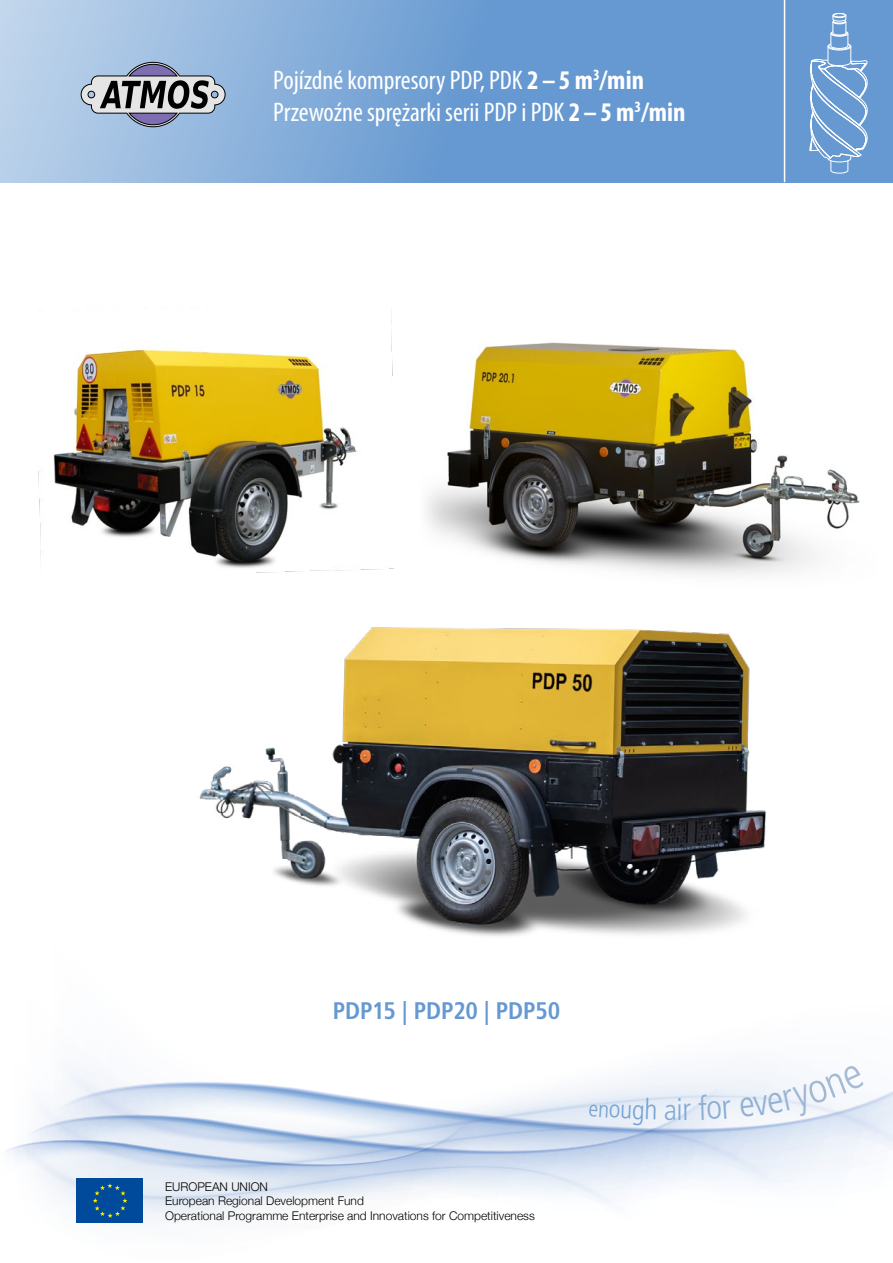
<style>
.page{position:relative;width:893px;height:1263px;background:#fff}
.page>*{position:absolute;margin:0;border:0;box-sizing:border-box;transform-origin:0 0}
.t1{font:300 condensed 30.75px "Frutiger CE";color:#75a0d2}
.t2{font:condensed 27px/32.4px "Myriad Pro";color:#fff}
.t3{font:700 condensed 24px "Frutiger CE";letter-spacing:-.005em;color:#6699d1}
.t4{font:300 12px/14.4px "Helvetica Neue";color:#000}
.s1{font-weight:700}
.s2{font-size:31.8px}
</style>
<div class="page">
<img style="left:426px;top:342px;width:434px;height:232px">
<svg style="left:0;top:0;width:893px;height:182px;background:#7ca8d7"></svg>
<svg style="left:68px;top:1067px;width:825px;height:119px"></svg>
<svg style="left:41px;top:1070px;width:703px;height:153px"></svg>
<svg style="left:5px;top:1110px;width:481px;height:106px"></svg>
<svg style="left:806px;top:0;width:68px;height:174px;background:#79a6d6"></svg>
<div style="left:833px;top:13px;width:13px;height:5px;border:1px solid #fff;border-radius:50%"></div>
<div style="left:833px;top:13px;width:13px;height:4px;border:1px solid #fff;border-radius:50%"></div>
<svg style="left:80px;top:62px;width:146px;height:65px;background:#919bad"></svg>
<hr style="left:784px;top:0;width:1px;height:182px;background:#fff">
<div style="left:77px;top:1179px;width:66px;height:44px;background:#004a9b"></div>
<svg style="left:93px;top:1183px;width:34px;height:35px"></svg>
<img style="left:199px;top:574px;width:567px;height:362px">
<img style="left:38px;top:316px;width:355px;height:256px">
<svg style="left:589px;top:1098px;width:67px;height:27px;background:#e4ebf5"></svg>
<svg style="left:665px;top:1104px;width:10px;height:16px"></svg>
<svg style="left:698px;top:1094px;width:33px;height:25px"></svg>
<svg style="left:740px;top:1067px;width:125px;height:50px"></svg>
<h2 class="t2" style="left:273px;top:63px;width:414px">Pojízdné kompresory PDP, PDK <span class="s1">2 –5 m</span><sup>3</sup><span class="s1">/min<br></span>Przewoźne sprężarki serii PDP i PDK <span class="s1">2–5 m</span><sup>3</sup><span class="s1">/min</span></h2>
<h3 class="t3" style="left:333px;top:996px;width:229px">PDP15 | PDP20 | PDP50</h3>
<p class="t4" style="left:165px;top:1178px;width:371px">EUROPEAN UNION<br>European Regional Development Fund<br>Operational Programme Enterprise and Innovations for Competitiveness</p>
<h1 class="t1" style="left:677px;top:1091px;width:16px">i<span class="s2">r</span></h1>
</div>
